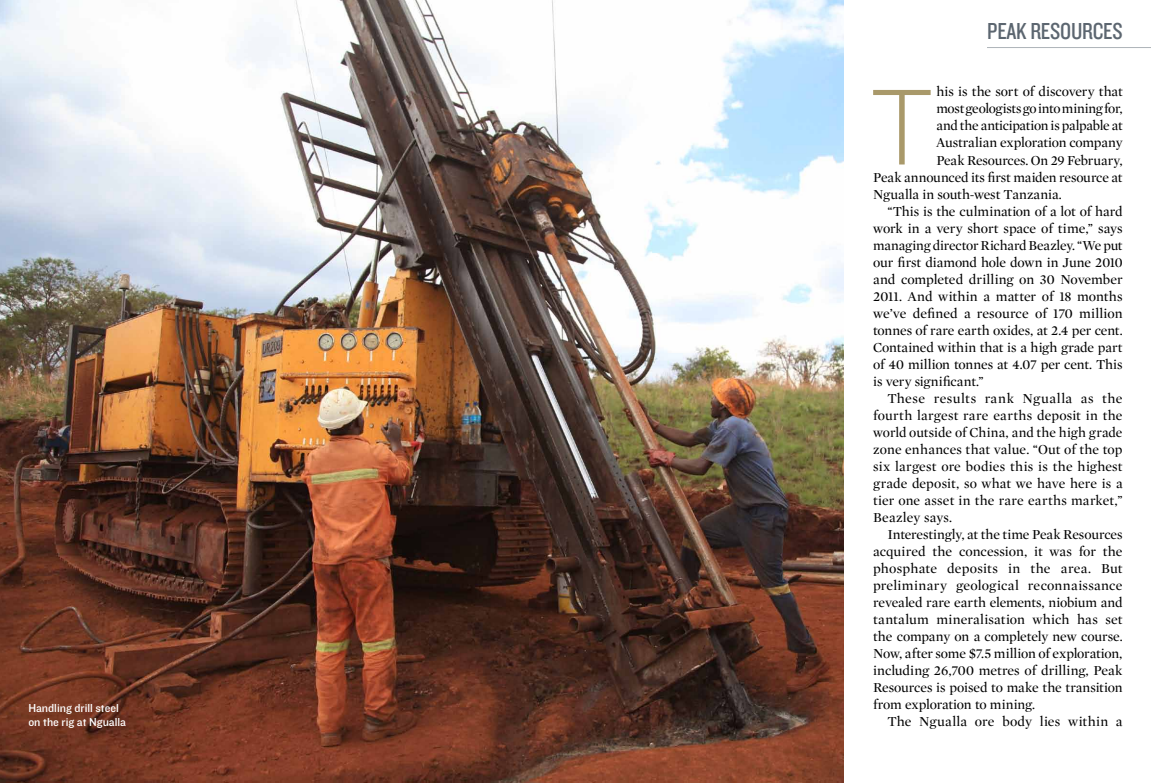
<style>
.page{position:relative;width:1151px;height:783px;background:#fff}
.page>*{position:absolute;margin:0;border:0;box-sizing:border-box;transform-origin:0 0}
.t1{font:300 106.4px "Gotham HTF";color:#a9996a}
.t2{font:24px "Knockout HTF29 Junior Liteweight";letter-spacing:-.01em;color:#5c6670}
.t3{font:14px "Mercury Display Roman";color:#000}
.t4{font:14px "Mercury Display Roman";letter-spacing:.02em;color:#000}
.t5{font:14px "Mercury Display Roman";letter-spacing:-.025em;color:#000}
.t6{font:14px "Mercury Display Roman";letter-spacing:.035em;color:#000}
.t7{font:12px/14.4px "Knockout HTF31 Junior Middlewt";color:#fff}
</style>
<div class="page">
<img style="left:0;top:0;width:843px;height:782px">
<hr style="left:987px;top:47px;width:164px;height:1px;background:#adb3b8">
<p class="t7" style="left:28px;top:700px;width:99px">Handling drill steel on the rig at Ngualla</p>
<h2 class="t2" style="left:987px;top:18px;width:137px">PEAK RESOURCES</h2>
<h1 class="t1" style="left:867px;top:69px;width:70px">T</h1>
<p class="t3" style="left:936px;top:84px;width:188px">his is the sort of discovery that</p>
<p class="t3" style="left:936px;top:101px;width:188px">most geologists go into mining for,</p>
<p class="t5" style="left:936px;top:118px;width:188px">and the anticipation is palpable at</p>
<p class="t3" style="left:936px;top:135px;width:188px">Australian exploration company</p>
<p class="t3" style="left:936px;top:152px;width:188px">Peak Resources. On 29 February,</p>
<p class="t3" style="left:873px;top:169px;width:251px">Peak announced its first maiden resource at</p>
<p class="t3" style="left:873px;top:186px;width:190px">Ngualla in south-west Tanzania.</p>
<p class="t3" style="left:887px;top:203px;width:237px">“This is the culmination of a lot of hard</p>
<p class="t3" style="left:873px;top:220px;width:251px">work in a very short space of time,” says</p>
<p class="t3" style="left:873px;top:237px;width:251px">managing director Richard Beazley. “We put</p>
<p class="t3" style="left:873px;top:254px;width:251px">our first diamond hole down in June 2010</p>
<p class="t3" style="left:873px;top:271px;width:251px">and completed drilling on 30 November</p>
<p class="t3" style="left:873px;top:288px;width:251px">2011. And within a matter of 18 months</p>
<p class="t3" style="left:873px;top:305px;width:251px">we’ve defined a resource of 170 million</p>
<p class="t3" style="left:873px;top:322px;width:251px">tonnes of rare earth oxides, at 2.4 per cent.</p>
<p class="t3" style="left:873px;top:339px;width:251px">Contained within that is a high grade part</p>
<p class="t3" style="left:873px;top:356px;width:251px">of 40 million tonnes at 4.07 per cent. This</p>
<p class="t3" style="left:873px;top:373px;width:112px">is very significant.”</p>
<p class="t6" style="left:887px;top:390px;width:237px">These results rank Ngualla as the</p>
<p class="t3" style="left:873px;top:407px;width:251px">fourth largest rare earths deposit in the</p>
<p class="t3" style="left:873px;top:424px;width:251px">world outside of China, and the high grade</p>
<p class="t3" style="left:873px;top:441px;width:251px">zone enhances that value. “Out of the top</p>
<p class="t3" style="left:873px;top:458px;width:251px">six largest ore bodies this is the highest</p>
<p class="t3" style="left:873px;top:475px;width:251px">grade deposit, so what we have here is a</p>
<p class="t3" style="left:873px;top:492px;width:251px">tier one asset in the rare earths market,”</p>
<p class="t3" style="left:873px;top:509px;width:80px">Beazley says.</p>
<p class="t3" style="left:887px;top:526px;width:237px">Interestingly, at the time Peak Resources</p>
<p class="t3" style="left:873px;top:543px;width:251px">acquired the concession, it was for the</p>
<p class="t3" style="left:873px;top:560px;width:251px">phosphate deposits in the area. But</p>
<p class="t4" style="left:873px;top:577px;width:251px">preliminary geological reconnaissance</p>
<p class="t3" style="left:873px;top:594px;width:251px">revealed rare earth elements, niobium and</p>
<p class="t3" style="left:873px;top:611px;width:251px">tantalum mineralisation which has set</p>
<p class="t3" style="left:873px;top:628px;width:251px">the company on a completely new course.</p>
<p class="t3" style="left:873px;top:645px;width:251px">Now, after some $7.5 million of exploration,</p>
<p class="t3" style="left:873px;top:662px;width:251px">including 26,700 metres of drilling, Peak</p>
<p class="t3" style="left:873px;top:679px;width:251px">Resources is poised to make the transition</p>
<p class="t3" style="left:873px;top:696px;width:163px">from exploration to mining.</p>
<p class="t3" style="left:887px;top:713px;width:237px">The Ngualla ore body lies within a</p>
</div>
